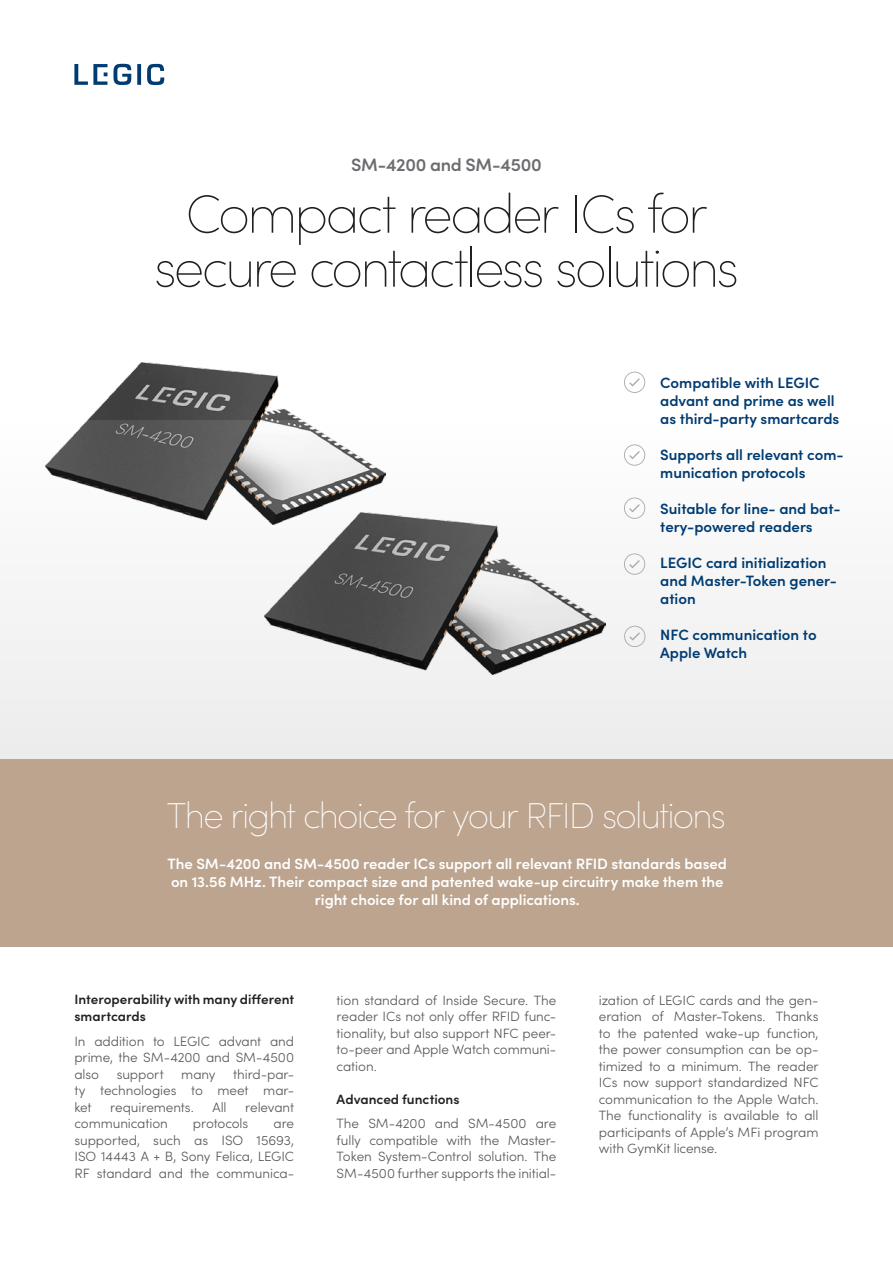
<style>
.page{position:relative;width:893px;height:1263px;background:#fff}
.page>*{position:absolute;margin:0;border:0;box-sizing:border-box;transform-origin:0 0}
.t1{font:200 54px/54px "Sofia Pro";letter-spacing:-.055em;color:#231f20;text-align:center}
.t2{font:200 36px "Sofia Pro";letter-spacing:-.05em;color:#fff}
.t3{font:600 18px "Sofia Pro";letter-spacing:-.02em;color:#6c6d70}
.t4{font:600 15px/18px "Sofia Pro";color:#003c72}
.t5{font:600 15px/18px "Sofia Pro";letter-spacing:-.005em;color:#fff;text-align:center}
.t6{font:300 13.5px/16.5px "Sofia Pro";letter-spacing:-.005em;color:#57585a;text-align:justify}
.t7{font:600 13.5px/16.5px "Sofia Pro";color:#231f20}
</style>
<div class="page">
<img style="left:87px;top:362px;width:216px;height:59px">
<svg style="left:0;top:421px;width:893px;height:338px"></svg>
<svg style="left:137px;top:64px;width:4px;height:21px"></svg>
<svg style="left:147px;top:64px;width:17px;height:21px"></svg>
<svg style="left:113px;top:64px;width:18px;height:21px"></svg>
<svg style="left:74px;top:64px;width:33px;height:21px"></svg>
<svg style="left:624px;top:372px;width:21px;height:21px"></svg>
<svg style="left:624px;top:444px;width:21px;height:22px"></svg>
<svg style="left:624px;top:497px;width:21px;height:22px"></svg>
<svg style="left:624px;top:553px;width:21px;height:22px"></svg>
<svg style="left:624px;top:626px;width:21px;height:21px"></svg>
<div style="left:0;top:759px;width:893px;height:188px;background:#bca48f"></div>
<p class="t3" style="left:351px;top:151px;width:192px">SM-4200 and SM-4500</p>
<p class="t1" style="left:154px;top:184px;width:586px">Compact reader ICs for secure contactless solutions</p>
<p class="t4" style="left:660px;top:372px;width:181px">Compatible with LEGIC advant and prime as well as third-party smartcards</p>
<p class="t4" style="left:660px;top:444px;width:185px">Supports all relevant com&shy;munication protocols</p>
<p class="t4" style="left:660px;top:498px;width:182px">Suitable for line- and bat&shy;tery-powered readers</p>
<p class="t4" style="left:660px;top:552px;width:178px">LEGIC card initialization and Master-Token gener&shy;ation</p>
<p class="t4" style="left:660px;top:624px;width:158px">NFC communication to<br>Apple Watch</p>
<p class="t2" style="left:167px;top:789px;width:561px">The right choice for your RFID solutions</p>
<p class="t5" style="left:168px;top:854px;width:561px">The SM-4200 and SM-4500 reader ICs support all relevant RFID standards based on 13.56 MHz. Their compact size and patented wake-up circuitry make them the right choice for all kind of applications.</p>
<p class="t7" style="left:74px;top:990px;width:221px">Interoperability with many different smartcards</p>
<p class="t6" style="left:74px;top:1032px;width:221px">In addition to LEGIC advant and</p>
<p class="t6" style="left:74px;top:1048px;width:221px">prime, the SM-4200 and SM-4500 also</p>
<p class="t6" style="left:74px;top:1065px;width:221px;text-indent:159px">third-par&shy;ty technologies to meet mar&shy;ket</p>
<p class="t6" style="left:117px;top:1065px;width:49px">support</p>
<p class="t6" style="left:181px;top:1065px;width:36px">many</p>
<p class="t6" style="left:110px;top:1098px;width:85px">requirements.</p>
<p class="t6" style="left:212px;top:1098px;width:16px">All</p>
<p class="t6" style="left:245px;top:1098px;width:50px">relevant</p>
<p class="t6" style="left:74px;top:1114px;width:95px">communication</p>
<p class="t6" style="left:193px;top:1114px;width:57px">protocols</p>
<p class="t6" style="left:74px;top:1114px;width:221px;text-indent:199px">are supported, such as ISO 15693, ISO 14443 A + B, Sony Felica, LEGIC RF standard and the communica-</p>
<p class="t6" style="left:337px;top:991px;width:221px">tion standard of Inside Secure. The reader ICs not only offer RFID func&shy;tionality, but also support NFC peer&shy;to-peer and Apple Watch communi&shy;cation.</p>
<p class="t7" style="left:337px;top:1089px;width:124px">Advanced functions</p>
<p class="t6" style="left:337px;top:1114px;width:221px">The SM-4200 and SM-4500 are fully compatible with the Master-Token System-Control solution. The SM-4500 further supports the initial-</p>
<p class="t6" style="left:599px;top:991px;width:221px">ization of LEGIC cards and the gen&shy;eration of Master-Tokens. Thanks to the patented wake-up function, the power consumption can be op&shy;timized to a minimum. The reader ICs now support standardized NFC communication to the Apple Watch.<br>The functionality is available to all participants of Apple’s MFi program with GymKit license.</p>
</div>
